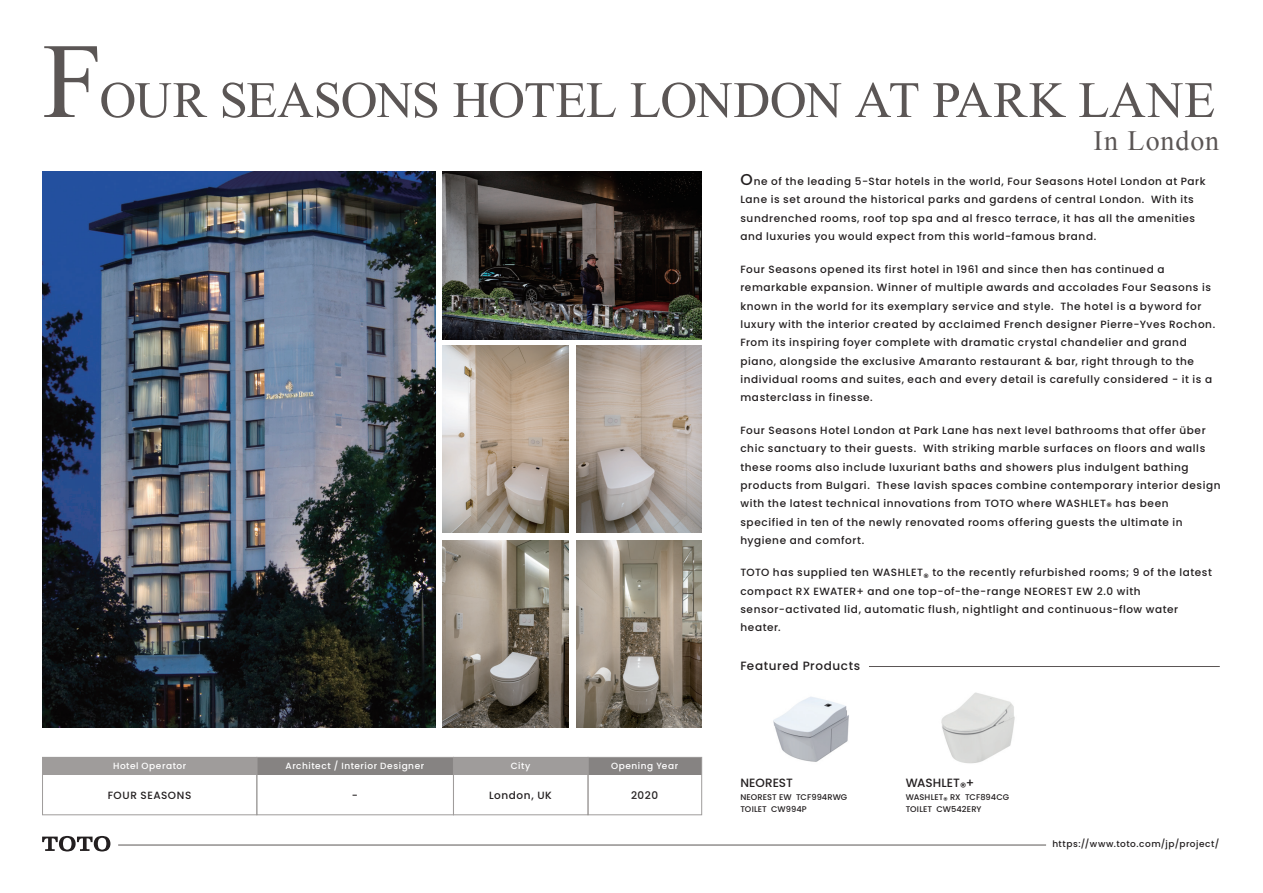
<style>
.page{position:relative;width:1263px;height:893px;background:#fff}
.page>*{position:absolute;margin:0;border:0;box-sizing:border-box;transform-origin:0 0}
.t1{font:51px "Times New Roman";letter-spacing:-.01em;color:#5b5655}
.t2{font:28.05px "Times New Roman";letter-spacing:.03em;color:#5b5655}
.t3{font:500 12px "Poppins";letter-spacing:.035em;color:#231f20}
.t4{font:500 12px "Poppins";letter-spacing:.005em;color:#231f20}
.t5{font:500 12px "Poppins";color:#231f20}
.t6{font:500 10.5px/18.3px "Poppins";letter-spacing:.055em;color:#231f20}
.t7{font:500 9px "Poppins";letter-spacing:.06em;color:#fff}
.t8{font:500 9px "Poppins";letter-spacing:.06em;color:#231f20}
.t9{font:500 8.25px/12px "Poppins";letter-spacing:.01em;color:#231f20}
.s1{font-size:106.8px}
.s2{font-size:15.75px}
</style>
<div class="page">
<hr style="left:118px;top:845px;width:928px;height:1px;background:#5b5655">
<svg style="left:42px;top:836px;width:68px;height:15px"></svg>
<hr style="left:869px;top:666px;width:351px;height:1px;background:#5b5655">
<img style="left:773px;top:697px;width:76px;height:65px">
<img style="left:941px;top:692px;width:74px;height:72px">
<div style="left:43px;top:757px;width:214px;height:17px;background:#9f9c9b"></div>
<div style="left:453px;top:757px;width:135px;height:17px;background:#9f9c9b"></div>
<div style="left:588px;top:757px;width:114px;height:17px;background:#868382"></div>
<div style="left:257px;top:757px;width:196px;height:17px;background:#868382"></div>
<div style="left:42px;top:757px;width:215px;height:58px;border:1px solid #9f9c9b"></div>
<div style="left:453px;top:757px;width:135px;height:58px;border:1px solid #9f9c9b"></div>
<div style="left:588px;top:757px;width:114px;height:58px;border:1px solid #9f9c9b"></div>
<div style="left:257px;top:757px;width:197px;height:58px;border:1px solid #9f9c9b"></div>
<img style="left:43px;top:171px;width:392px;height:556px">
<img style="left:443px;top:171px;width:259px;height:169px">
<img style="left:443px;top:346px;width:125px;height:187px">
<img style="left:443px;top:541px;width:125px;height:186px">
<img style="left:576px;top:346px;width:126px;height:187px">
<img style="left:576px;top:540px;width:126px;height:187px">
<h1 class="t1" style="left:43px;top:66px;width:1174px"><span class="s1">F</span>OUR SEASONS HOTEL LONDON AT PARK LANE</h1>
<h2 class="t2" style="left:1093px;top:122px;width:127px">In London</h2>
<p class="t6" style="left:740px;top:172px;width:467px"><span class="s2">O</span>ne of the leading 5-Star hotels in the world, Four Seasons Hotel London at Park Lane is set around the historical parks and gardens of central London. With its sundrenched rooms, roof top spa and al fresco terrace, it has all the amenities and luxuries you would expect from this world-famous brand.</p>
<p class="t6" style="left:740px;top:260px;width:476px">Four Seasons opened its first hotel in 1961 and since then has continued a remarkable expansion. Winner of multiple awards and accolades Four Seasons is known in the world for its exemplary service and style. The hotel is a byword for luxury with the interior created by acclaimed French designer Pierre-Yves Rochon.<br>From its inspiring foyer complete with dramatic crystal chandelier and grand piano, alongside the exclusive Amaranto restaurant &amp; bar, right through to the individual rooms and suites, each and every detail is carefully considered - it is a masterclass in finesse.</p>
<p class="t6" style="left:740px;top:421px;width:482px">Four Seasons Hotel London at Park Lane has next level bathrooms that offer über chic sanctuary to their guests. With striking marble surfaces on floors and walls these rooms also include luxuriant baths and showers plus indulgent bathing products from Bulgari. These lavish spaces combine contemporary interior design with the latest technical innovations from TOTO where WASHLET® has been specified in ten of the newly renovated rooms offering guests the ultimate in hygiene and comfort.</p>
<p class="t6" style="left:740px;top:563px;width:473px">TOTO has supplied ten WASHLET® to the recently refurbished rooms; 9 of the latest compact RX EWATER+ and one top-of-the-range NEOREST EW 2.0 with sensor-activated lid, automatic flush, nightlight and continuous-flow water heater.</p>
<p class="t7" style="left:113px;top:761px;width:75px">Hotel Operator</p>
<p class="t7" style="left:286px;top:761px;width:140px">Architect / Interior Designer</p>
<p class="t7" style="left:511px;top:761px;width:21px">City</p>
<p class="t7" style="left:611px;top:761px;width:69px">Opening Year</p>
<p class="t6" style="left:108px;top:786px;width:85px">FOUR SEASONS</p>
<p class="t6" style="left:352px;top:786px;width:8px">-</p>
<p class="t6" style="left:489px;top:786px;width:64px">London, UK</p>
<p class="t6" style="left:631px;top:786px;width:29px">2020</p>
<p class="t3" style="left:740px;top:659px;width:121px">Featured Products</p>
<p class="t5" style="left:740px;top:775px;width:54px">NEOREST</p>
<p class="t9" style="left:740px;top:791px;width:108px">NEOREST EW TCF994RWG<br>TOILET CW994P</p>
<p class="t4" style="left:906px;top:775px;width:70px">WASHLET®+</p>
<p class="t9" style="left:906px;top:791px;width:105px">WASHLET® RX TCF894CG<br>TOILET CW542ERY</p>
<p class="t8" style="left:1052px;top:838px;width:169px">https://www.toto.com/jp/project/</p>
</div>
